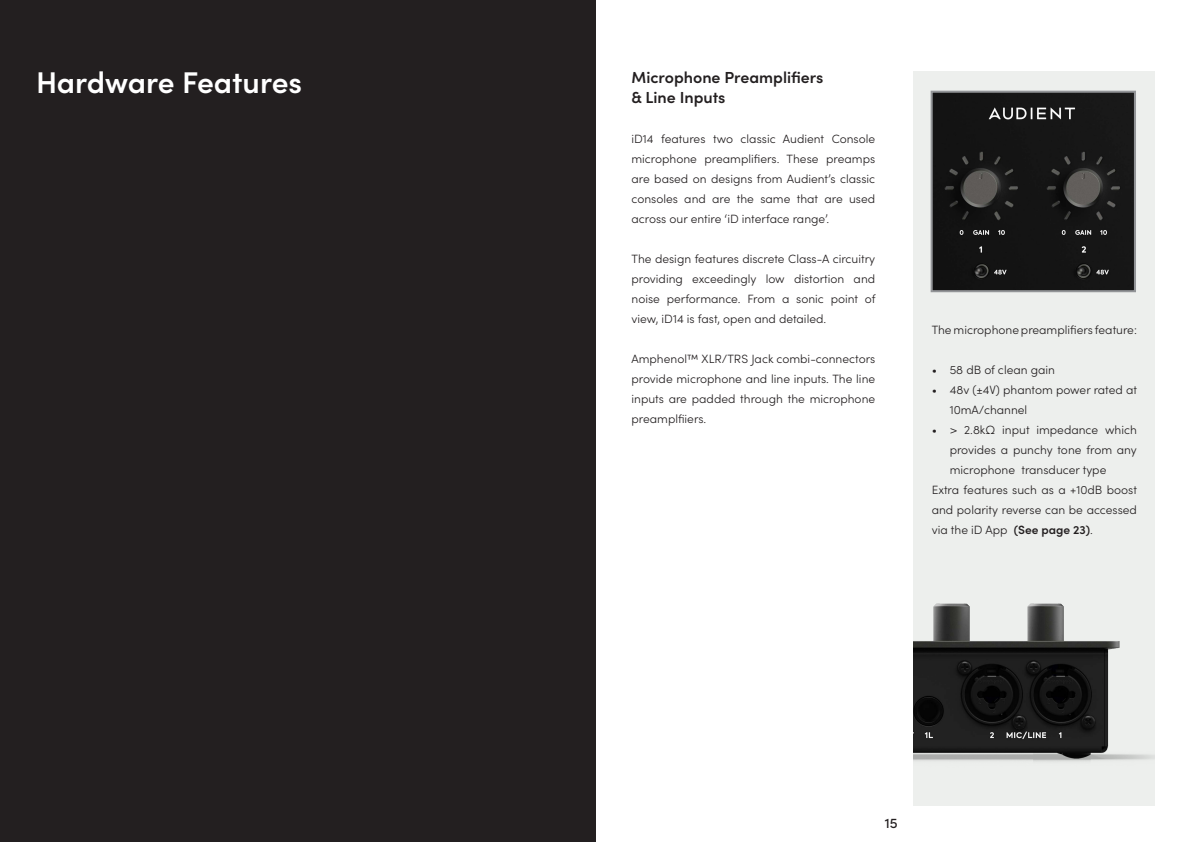
<style>
.page{position:relative;width:1191px;height:842px;background:#fff}
.page>*{position:absolute;margin:0;border:0;box-sizing:border-box;transform-origin:0 0}
.t1{font:600 30px "Sofia Pro";color:#fff}
.t2{font:600 16px "Sofia Pro";color:#231f20}
.t3{font:500 14px "Sofia Pro";color:#231f20}
.t4{font:300 12px/20px "Sofia Pro";color:#231f20;text-align:justify}
.s1{font-weight:600}
</style>
<div class="page">
<div style="left:913px;top:71px;width:242px;height:735px;background:#edefed"></div>
<div style="left:0;top:0;width:595px;height:842px;background:#231f20"></div>
<img style="left:913px;top:603px;width:242px;height:159px">
<img style="left:933px;top:94px;width:200px;height:195px">
<div style="left:930px;top:91px;width:206px;height:201px;border:2px solid #939598"></div>
<p class="t1" style="left:36px;top:60px;width:268px">Hardware Features</p>
<p class="t2" style="left:631px;top:65px;width:193px">Microphone Preamplifiers</p>
<p class="t2" style="left:631px;top:85px;width:96px">&amp; Line Inputs</p>
<p class="t4" style="left:631px;top:128px;width:245px">iD14 features two classic Audient Console microphone preamplifiers. These preamps are based on designs from Audient’s classic consoles and are the same that are used across our entire ‘iD interface range’.</p>
<p class="t4" style="left:631px;top:248px;width:245px">The design features discrete Class-A circuitry providing exceedingly low distortion and noise performance. From a sonic point of view, iD14 is fast, open and detailed.</p>
<p class="t4" style="left:631px;top:348px;width:245px">Amphenol™ XLR/TRS Jack combi-connectors provide microphone and line inputs. The line inputs are padded through the microphone preamplfiiers.</p>
<p class="t4" style="left:931px;top:319px;width:207px">The microphone preamplifiers feature:</p>
<p class="t4" style="left:931px;top:359px;width:125px">• 58 dB of clean gain</p>
<p class="t4" style="left:949px;top:379px;width:189px;text-indent:-18px">• 48v (±4V) phantom power rated at<br>10mA/channel</p>
<p class="t4" style="left:949px;top:419px;width:189px;text-indent:-18px">• &gt; 2.8kΩ input impedance which provides a punchy tone from any microphone transducer type</p>
<p class="t4" style="left:931px;top:479px;width:207px">Extra features such as a +10dB boost and polarity reverse can be accessed via the iD App <span class="s1">(See page 23)</span>.</p>
<p class="t3" style="left:884px;top:813px;width:14px">15</p>
</div>
